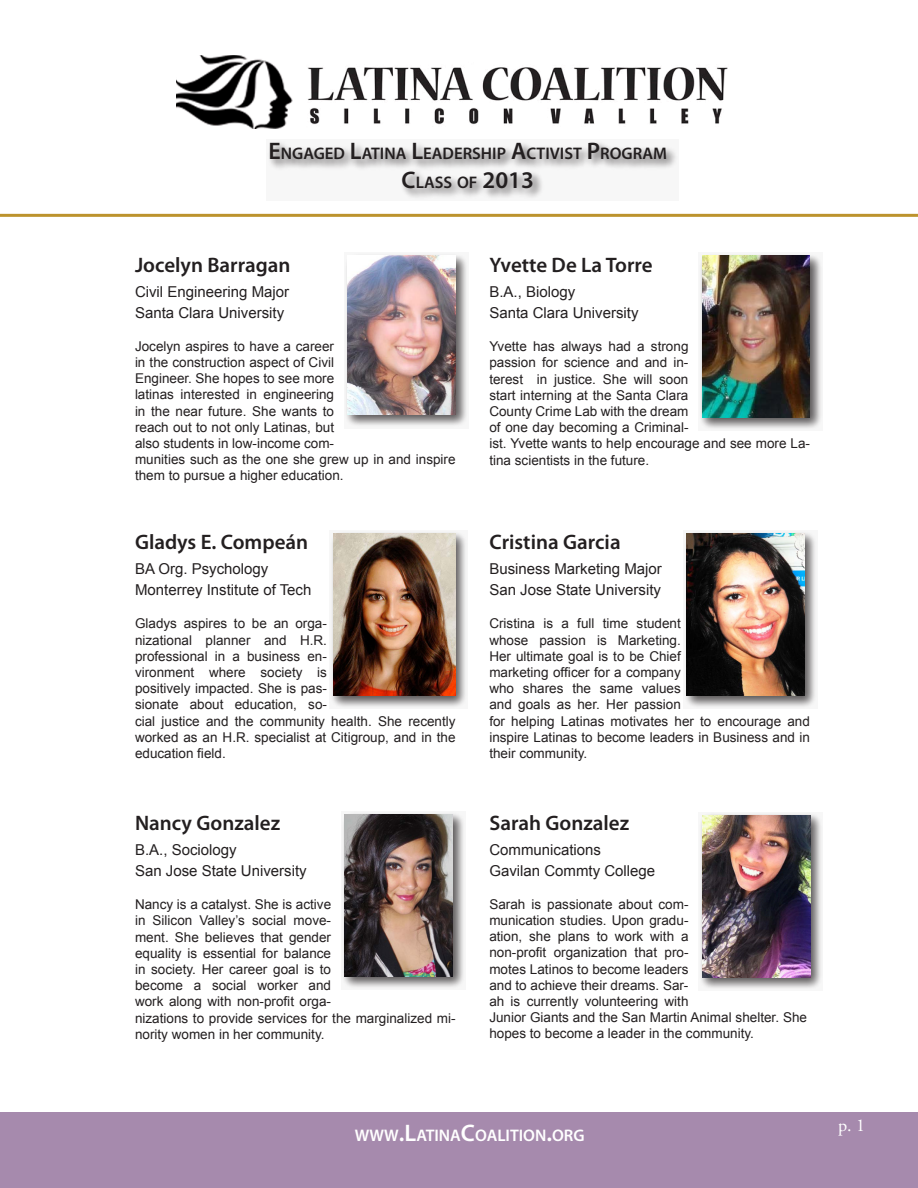
<style>
.page{position:relative;width:918px;height:1188px;background:#fff}
.page>*{position:absolute;margin:0;border:0;box-sizing:border-box;transform-origin:0 0}
.t1{font:600 21px "Myriad Pro";color:#231f20}
.t2{font:18px "Adobe Garamond Pro";color:#fff}
.t3{font:600 16.8px/28.8px "Myriad Pro";color:#231f20;text-align:center}
.t4{font:600 16.8px "Myriad Pro";color:#fff}
.t5{font:15px/21.3px "Arial";color:#231f20}
.t6{font:13.5px/16.2px "Arial";color:#231f20}
.s1{font-size:24px}
</style>
<div class="page">
<div style="left:0;top:1112px;width:918px;height:76px;background:#a68aad"></div>
<img style="left:176px;top:56px;width:552px;height:72px">
<div style="left:266px;top:140px;width:413px;height:61px;background:#231f20;opacity:.75"></div>
<hr style="left:0;top:214px;width:918px;height:3px;background:#bc932d">
<div style="left:329px;top:530px;width:139px;height:179px;background:#231f20;opacity:.75"></div>
<img style="left:333px;top:534px;width:122px;height:162px">
<div style="left:683px;top:530px;width:135px;height:179px;background:#231f20;opacity:.75"></div>
<img style="left:687px;top:534px;width:118px;height:162px">
<div style="left:698px;top:252px;width:125px;height:179px;background:#231f20;opacity:.75"></div>
<img style="left:702px;top:256px;width:108px;height:162px">
<div style="left:344px;top:252px;width:125px;height:176px;background:#231f20;opacity:.75"></div>
<img style="left:348px;top:256px;width:108px;height:159px">
<div style="left:341px;top:811px;width:125px;height:179px;background:#231f20;opacity:.75"></div>
<img style="left:345px;top:815px;width:108px;height:162px">
<div style="left:698px;top:812px;width:125px;height:179px;background:#231f20;opacity:.75"></div>
<img style="left:702px;top:815px;width:108px;height:162px">
<p class="t3" style="left:268px;top:139px;width:400px"><span class="s1">E</span>NGAGED <span class="s1">L</span>ATINA <span class="s1">L</span>EADERSHIP <span class="s1">A</span>CTIVIST <span class="s1">P</span>ROGRAM<br><span class="s1">C</span>LASS OF <span class="s1">2013</span></p>
<h1 class="t1" style="left:135px;top:251px;width:157px">Jocelyn Barragan</h1>
<p class="t5" style="left:135px;top:281px;width:156px">Civil Engineering Major<br>Santa Clara University</p>
<p class="t6" style="left:135px;top:338px;width:322px">Jocelyn aspires to have a career<br>in the construction aspect of Civil<br>Engineer. She hopes to see more<br>latinas interested in engineering<br>in the near future. She wants to<br>reach out to not only Latinas, but<br>also students in low-income com-<br>munities such as the one she grew up in and inspire them to pursue a higher education.</p>
<h1 class="t1" style="left:135px;top:529px;width:175px">Gladys E. Compeán</h1>
<p class="t5" style="left:135px;top:558px;width:178px">BA Org. Psychology<br>Monterrey Institute of Tech</p>
<p class="t6" style="left:135px;top:616px;width:322px">Gladys aspires to be an orga-<br>nizational planner and H.R.<br>professional in a business en-<br>vironment where society is<br>positively impacted. She is pas-<br>sionate about education, so-<br>cial justice and the community health. She recently worked as an H.R. specialist at Citigroup, and in the !"#$%&amp;'()*+!,"-</p>
<h1 class="t1" style="left:135px;top:810px;width:147px">Nancy Gonzalez</h1>
<p class="t5" style="left:135px;top:839px;width:173px">B.A., Sociology<br>San Jose State University</p>
<p class="t6" style="left:135px;top:896px;width:322px">Nancy is a catalyst. She is active<br>in Silicon Valley’s social move-<br>ment. She believes that gender<br>equality is essential for balance<br>in society. Her career goal is to<br>become a social worker and<br>5(/0* %,()1* 5'&amp;6* )()73/(+&amp;* (/1%-<br>nizations to provide services for the marginalized mi&shy;nority women in her community.</p>
<h1 class="t1" style="left:489px;top:252px;width:165px">Yvette De La Torre</h1>
<p class="t5" style="left:489px;top:281px;width:151px">B.A., Biology<br>Santa Clara University</p>
<p class="t6" style="left:489px;top:338px;width:322px">Yvette has always had a strong<br>passion for science and and in-<br>terest in justice. She will soon<br>start interning at the Santa Clara<br>County Crime Lab with the dream<br>of one day becoming a Criminal-<br>ist. Yvette wants to help encourage and see more La&shy;tina scientists in the future.</p>
<h1 class="t1" style="left:489px;top:529px;width:133px">Cristina Garcia</h1>
<p class="t5" style="left:489px;top:558px;width:174px">Business Marketing Major<br>San Jose State University</p>
<p class="t6" style="left:489px;top:616px;width:322px">Cristina is a full time student<br>whose passion is Marketing.<br>Her ultimate goal is to be Chief .%/0!&amp;')1*(2+$!/*2(/*%*$(.3%)4*<br>who shares the same values<br>and goals as her. Her passion<br>for helping Latinas motivates her to encourage and inspire Latinas to become leaders in Business and in their community.</p>
<h1 class="t1" style="left:489px;top:809px;width:141px">Sarah Gonzalez</h1>
<p class="t5" style="left:489px;top:839px;width:167px">Communications<br>Gavilan Commty College</p>
<p class="t6" style="left:489px;top:896px;width:319px">Sarah is passionate about com-<br>munication studies. Upon gradu-<br>ation, she plans to work with a<br>)()73/(+&amp;* (/1%)'8%&amp;'()* &amp;6%&amp;* 3/(-<br>motes Latinos to become leaders<br>and to achieve their dreams. Sar-<br>ah is currently volunteering with<br>Junior Giants and the San Martin Animal shelter. She hopes to become a leader in the community.</p>
<p class="t4" style="left:355px;top:1124px;width:232px">WWW<span class="s1">.L</span>ATINA<span class="s1">C</span>OALITION<span class="s1">.</span>ORG</p>
<h2 class="t2" style="left:838px;top:1115px;width:28px">p. 1</h2>
</div>
